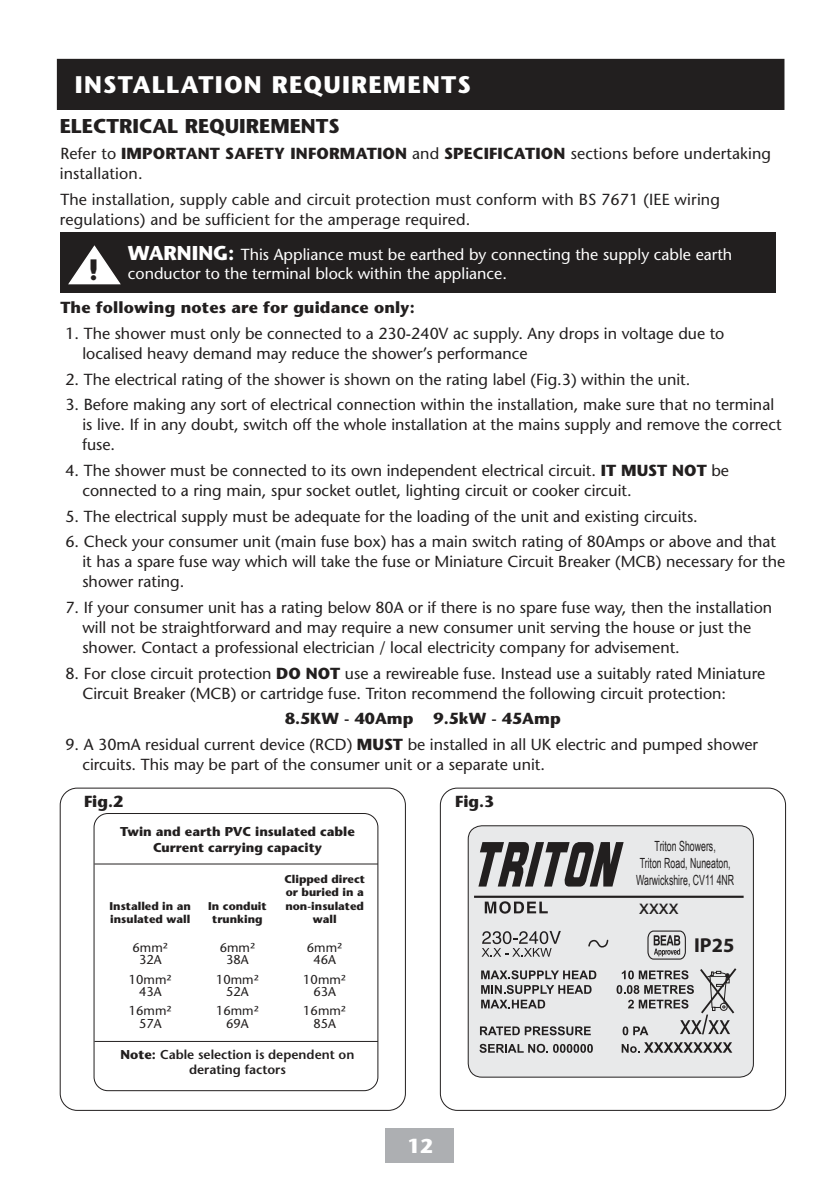
<style>
.page{position:relative;width:840px;height:1191px;background:#fff}
.page>*{position:absolute;margin:0;border:0;box-sizing:border-box;transform-origin:0 0}
.t1{font:700 24px "Stone Sans Std";letter-spacing:.05em;color:#fff}
.t2{font:700 20.2px "Myriad Pro";color:#221f1f}
.t3{font:700 20px "Stone Sans Std";color:#221f1f}
.t4{font:700 20px "Stone Sans Std";color:#fff}
.t5{font:19.4px "Arial";color:#221f1f}
.t6{font:500 16px/20px "Stone Sans Std";color:#221f1f}
.t7{font:500 16px/19.2px "Stone Sans Std";color:#fff}
.t8{font:700 16px "Stone Sans Std";letter-spacing:.01em;color:#221f1f}
.t9{font:14px/16.8px "Arial Narrow";color:#221f1f;text-align:center;scale:.76 1}
.t10{font:500 12.8px/12.6px "Stone Sans Std";color:#221f1f;text-align:center}
.t11{font:700 12.8px/15.4px "Stone Sans Std";color:#221f1f;text-align:center}
.t12{font:600 12.8px/15.4px "Stone Sans Std";color:#221f1f;text-align:center}
.t13{font:700 11.2px/13.4px "Stone Sans Std";color:#221f1f;text-align:center}
.s1{font-weight:700}
.s2{font-weight:700;font-size:20px}
.s3{font-weight:700;font-size:28px;color:#221f1f}
</style>
<div class="page">
<div style="left:386px;top:1128px;width:68px;height:34px;background:#adafb2"></div>
<div style="left:57px;top:59px;width:726px;height:50px;background:#221f1f"></div>
<div style="left:57px;top:59px;width:727px;height:51px;border:1px solid #221f1f"></div>
<svg style="left:96px;top:863px;width:280px;height:179px"></svg>
<div style="left:94px;top:813px;width:284px;height:278px;border:1px solid #221f1f;border-radius:14px"></div>
<div style="left:60px;top:787px;width:345px;height:323px;border:1px solid #221f1f;border-radius:17px"></div>
<div style="left:60px;top:232px;width:715px;height:61px;background:#221f1f"></div>
<svg style="left:68px;top:245px;width:53px;height:40px"></svg>
<svg style="left:467px;top:825px;width:286px;height:253px;background:#cbcbcc"></svg>
<div style="left:439px;top:787px;width:346px;height:323px;border:1px solid #221f1f;border-radius:17px"></div>
<h1 class="t1" style="left:75px;top:75px;width:397px">INSTALLATION REQUIREMENTS</h1>
<p class="t3" style="left:60px;top:118px;width:281px">ELECTRICAL REQUIREMENTS</p>
<p class="t6" style="left:60px;top:145px;width:712px">Refer to <span class="s1">IMPORTANT SAFETY INFORMATION</span> and <span class="s1">SPECIFICATION</span> sections before undertaking installation.</p>
<p class="t6" style="left:60px;top:191px;width:661px">The installation, supply cable and circuit protection must conform with BS 7671 (IEE wiring regulations) and be sufficient for the amperage required.</p>
<p class="t7" style="left:88px;top:246px;width:645px;text-indent:39px"><span class="s2">WARNING:</span> This Appliance must be earthed by connecting the supply cable earth <span class="s3">!</span> conductor to the terminal block within the appliance.</p>
<p class="t8" style="left:60px;top:301px;width:355px">The following notes are for guidance only:</p>
<p class="t6" style="left:82px;top:325px;width:643px;text-indent:-17px">1. The shower must only be connected to a 230-240V ac supply. Any drops in voltage due to localised heavy demand may reduce the shower’s performance</p>
<p class="t6" style="left:65px;top:371px;width:626px">2. The electrical rating of the shower is shown on the rating label (Fig.3) within the unit.</p>
<p class="t6" style="left:82px;top:396px;width:700px;text-indent:-17px">3. Before making any sort of electrical connection within the installation, make sure that no terminal is live. If in any doubt, switch off the whole installation at the mains supply and remove the correct fuse.</p>
<p class="t6" style="left:82px;top:462px;width:647px;text-indent:-17px">4. The shower must be connected to its own independent electrical circuit. <span class="s1">IT MUST NOT</span> be connected to a ring main, spur socket outlet, lighting circuit or cooker circuit.</p>
<p class="t6" style="left:65px;top:508px;width:633px">5. The electrical supply must be adequate for the loading of the unit and existing circuits.</p>
<p class="t6" style="left:82px;top:533px;width:704px;text-indent:-17px">6. Check your consumer unit (main fuse box) has a main switch rating of 80Amps or above and that it has a spare fuse way which will take the fuse or Miniature Circuit Breaker (MCB) necessary for the shower rating.</p>
<p class="t6" style="left:82px;top:599px;width:691px;text-indent:-17px">7. If your consumer unit has a rating below 80A or if there is no spare fuse way, then the installation will not be straightforward and may require a new consumer unit serving the house or just the shower. Contact a professional electrician / local electricity company for advisement.</p>
<p class="t6" style="left:82px;top:665px;width:684px;text-indent:-17px">8. For close circuit protection <span class="s1">DO NOT</span> use a rewireable fuse. Instead use a suitably rated Miniature<br>Circuit Breaker (MCB) or cartridge fuse. Triton recommend the following circuit protection:</p>
<p class="t8" style="left:285px;top:712px;width:130px">8.5KW - 40Amp</p>
<p class="t8" style="left:433px;top:712px;width:128px">9.5kW - 45Amp</p>
<p class="t6" style="left:82px;top:736px;width:677px;text-indent:-17px">9. A 30mA residual current device (RCD) <span class="s1">MUST</span> be installed in all UK electric and pumped shower circuits. This may be part of the consumer unit or a separate unit.</p>
<p class="t8" style="left:84px;top:795px;width:41px">Fig.2</p>
<p class="t11" style="left:120px;top:825px;width:236px">Twin and earth PVC insulated cable<br>Current carrying capacity</p>
<p class="t13" style="left:109px;top:900px;width:83px;text-align:left">Installed in an insulated wall</p>
<p class="t10" style="left:132px;top:941px;width:37px">6mm²<br>32A</p>
<p class="t10" style="left:129px;top:972px;width:44px">10mm²<br>43A</p>
<p class="t10" style="left:129px;top:1004px;width:44px">16mm²<br>57A</p>
<p class="t13" style="left:208px;top:900px;width:60px">In conduit trunking</p>
<p class="t10" style="left:220px;top:941px;width:37px">6mm²<br>38A</p>
<p class="t10" style="left:216px;top:972px;width:44px">10mm²<br>52A</p>
<p class="t10" style="left:216px;top:1004px;width:44px">16mm²<br>69A</p>
<p class="t13" style="left:284px;top:873px;width:82px">Clipped direct or buried in a non-insulated wall</p>
<p class="t10" style="left:307px;top:941px;width:37px">6mm²<br>46A</p>
<p class="t10" style="left:303px;top:972px;width:44px">10mm²<br>63A</p>
<p class="t10" style="left:303px;top:1004px;width:44px">16mm²<br>85A</p>
<p class="t12" style="left:120px;top:1047px;width:235px"><span class="s1">Note:</span> Cable selection is dependent on derating factors</p>
<p class="t8" style="left:455px;top:795px;width:41px">Fig.3</p>
<p class="t4" style="left:407px;top:1138px;width:27px">12</p>
<p class="t9" style="left:635px;top:838px;width:130px">Triton Showers,<br>Triton Road, Nuneaton,<br>Warwickshire, CV11 4NR</p>
<p class="t5" style="left:639px;top:895px;width:41px">xxxx</p>
<p class="t2" style="left:693px;top:933px;width:42px">IP25</p>
</div>
